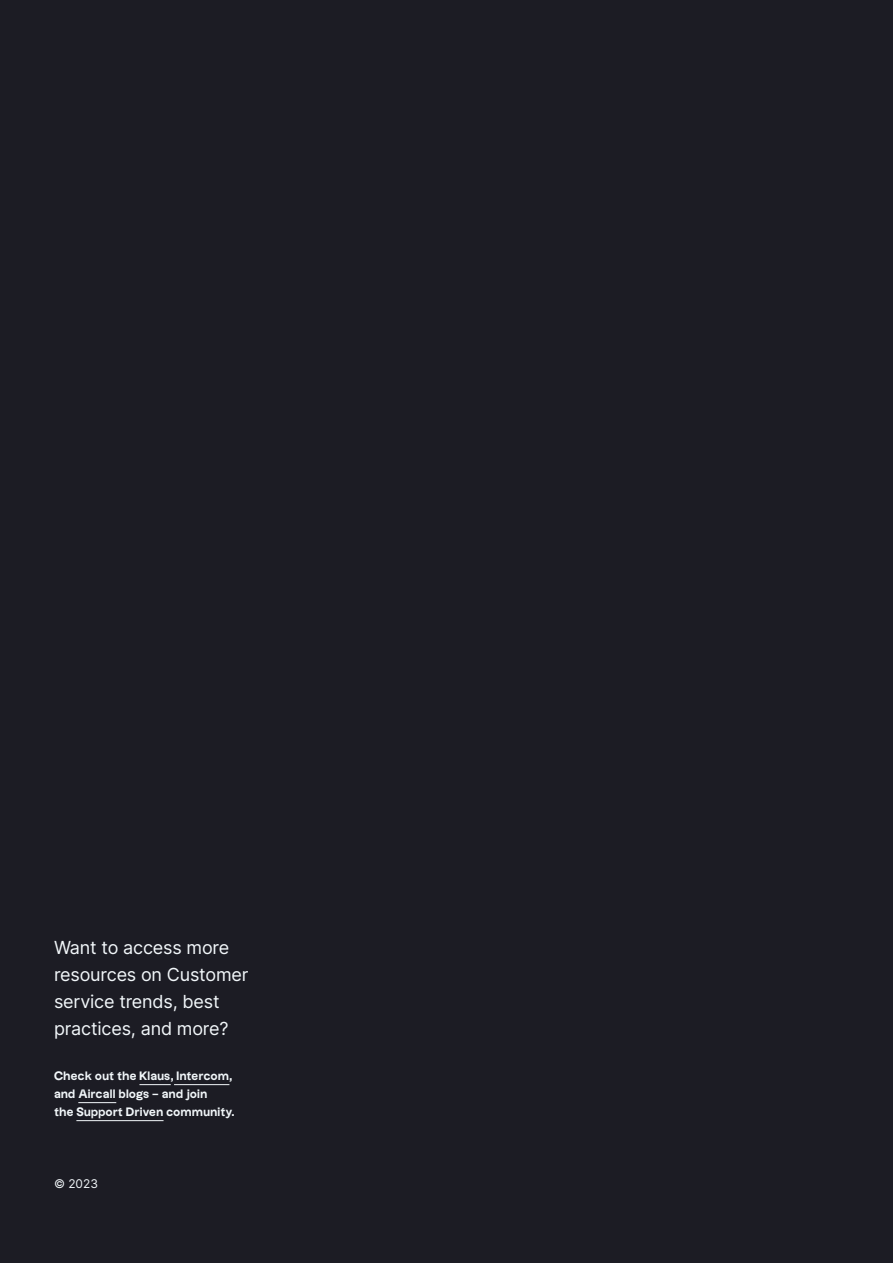
<style>
.page{position:relative;width:893px;height:1263px;background:#1c1c24}
.page>*{position:absolute;margin:0;border:0;box-sizing:border-box;transform-origin:0 0}
.t1{font:18px/27px "Inter";letter-spacing:-.01em;color:#f2f7fa}
.t2{font:700 12px/18px "Uxum Grotesque";letter-spacing:.005em;color:#f2f7fa}
.t3{font:12px "Inter";color:#f2f7fa}
</style>
<div class="page">
<hr style="left:139px;top:1084px;width:32px;height:1px;background:#f2f7fa">
<hr style="left:174px;top:1084px;width:55px;height:1px;background:#f2f7fa">
<hr style="left:78px;top:1102px;width:38px;height:1px;background:#f2f7fa">
<hr style="left:76px;top:1120px;width:88px;height:1px;background:#f2f7fa">
<h1 class="t1" style="left:54px;top:934px;width:196px">Want to access more resources on Customer service trends, best practices, and more?</h1>
<p class="t2" style="left:54px;top:1066px;width:182px">Check out the Klaus, Intercom, and Aircall blogs – and join<br>the Support Driven community.</p>
<p class="t3" style="left:54px;top:1175px;width:46px">© 2023</p>
</div>
